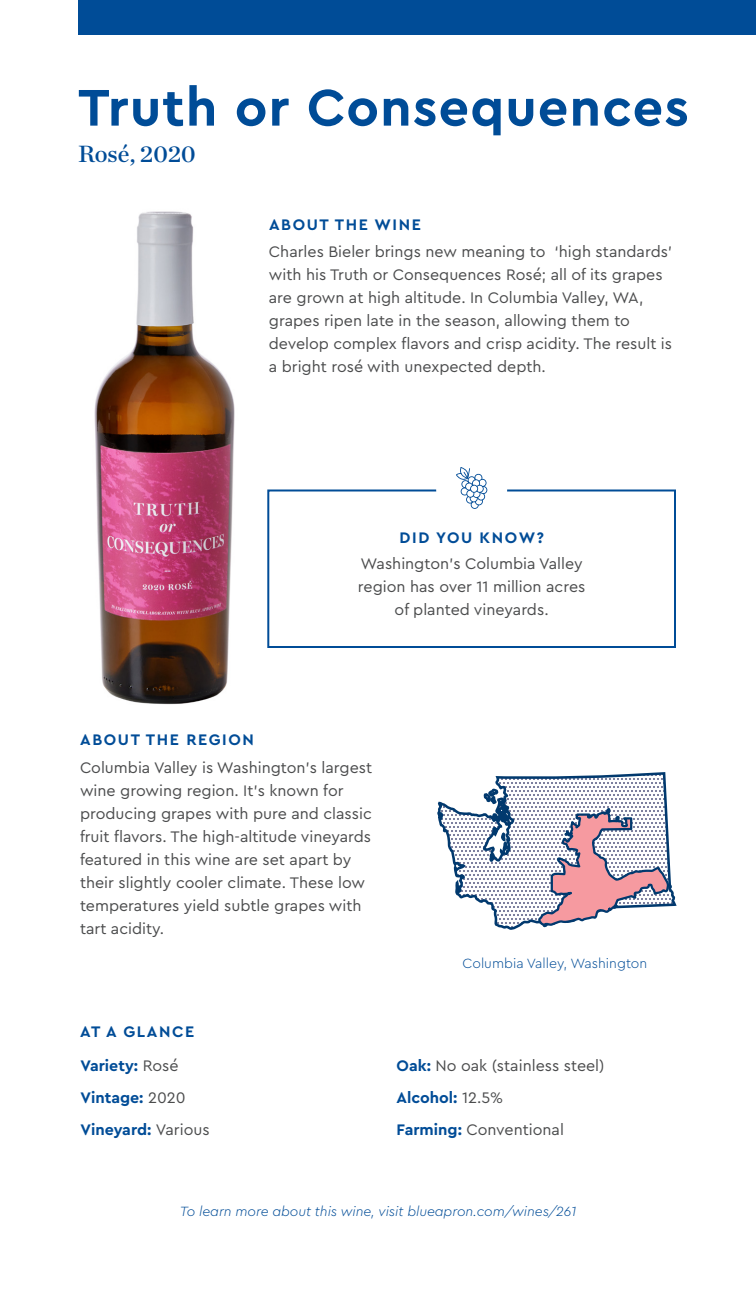
<style>
.page{position:relative;width:756px;height:1296px;background:#fff}
.page>*{position:absolute;margin:0;border:0;box-sizing:border-box;transform-origin:0 0}
.t1{font:700 54px "Cera PRO";letter-spacing:.02em;color:#004c97}
.t2{font:24px "Chronicle Deck Semi";color:#004c97}
.BODY{font:16px/23px "Cera PRO";color:#4b4c4d}
.BODY_CENTERED{font:16px/23px "Cera PRO";color:#4b4c4d;text-align:center}
.t3{font:700 16px "Cera PRO";color:#004c97}
.t4{font:700 16px "Cera PRO";letter-spacing:.09em;color:#004c97}
.t5{font:italic 300 14px "Cera PRO";letter-spacing:-.005em;color:#004c97}
.t6{font:300 14px "Cera PRO";color:#004c97}
.s1{font-weight:400;color:#4b4c4d}
.s2{font-weight:700;color:#004c97}
</style>
<div class="page">
<div style="left:267px;top:490px;width:409px;height:158px;border:2px solid #004c97"></div>
<div style="left:437px;top:455px;width:69px;height:69px;background:#fff;border-radius:50%"></div>
<div style="left:436px;top:454px;width:71px;height:71px;border:2px solid #fff;border-radius:50%"></div>
<svg style="left:456px;top:467px;width:31px;height:42px"></svg>
<svg style="left:437px;top:772px;width:240px;height:158px"></svg>
<img style="left:94px;top:211px;width:141px;height:494px">
<div style="left:78px;top:0;width:678px;height:34px;background:#004c97"></div>
<p class="t1" style="left:78px;top:72px;width:612px">Truth or Consequences</p>
<p class="t2" style="left:78px;top:135px;width:119px">Rosé, 2020</p>
<p class="t4" style="left:269px;top:214px;width:153px">ABOUT THE WINE</p>
<p class="BODY" style="left:269px;top:239px;width:405px">Charles Bieler brings new meaning to ‘high standards’ with his Truth or Consequences Rosé; all of its grapes are grown at high altitude. In Columbia Valley, WA, grapes ripen late in the season, allowing them to develop complex flavors and crisp acidity. The result is a bright rosé with unexpected depth.</p>
<p class="t4" style="left:400px;top:527px;width:146px">DID YOU KNOW?</p>
<p class="t4" style="left:80px;top:729px;width:175px">ABOUT THE REGION</p>
<p class="BODY_CENTERED" style="left:358px;top:552px;width:229px">Washington’s Columbia Valley region has over 11 million acres of planted vineyards.</p>
<p class="BODY" style="left:80px;top:755px;width:294px">Columbia Valley is Washington’s largest wine growing region. It’s known for producing grapes with pure and classic fruit flavors. The high-altitude vineyards featured in this wine are set apart by their slightly cooler climate. These low temperatures yield subtle grapes with tart acidity.</p>
<p class="t4" style="left:80px;top:1021px;width:116px">AT A GLANCE</p>
<p class="t3" style="left:80px;top:1055px;width:100px">Variety: <span class="s1">Rosé</span></p>
<p class="t3" style="left:80px;top:1087px;width:107px">Vintage: <span class="s1">2020</span></p>
<p class="t3" style="left:80px;top:1119px;width:131px">Vineyard: <span class="s1">Various</span></p>
<p class="t6" style="left:463px;top:954px;width:186px">Columbia Valley, Washington</p>
<p class="BODY" style="left:397px;top:1053px;width:209px"><span class="s2">Oak:</span> No oak (stainless steel)</p>
<p class="t3" style="left:397px;top:1087px;width:108px">Alcohol: <span class="s1">12.5%</span></p>
<p class="BODY" style="left:397px;top:1117px;width:169px"><span class="s2">Farming:</span> Conventional</p>
<p class="t5" style="left:180px;top:1202px;width:398px">To learn more about this wine, visit blueapron.com/wines/261</p>
</div>
